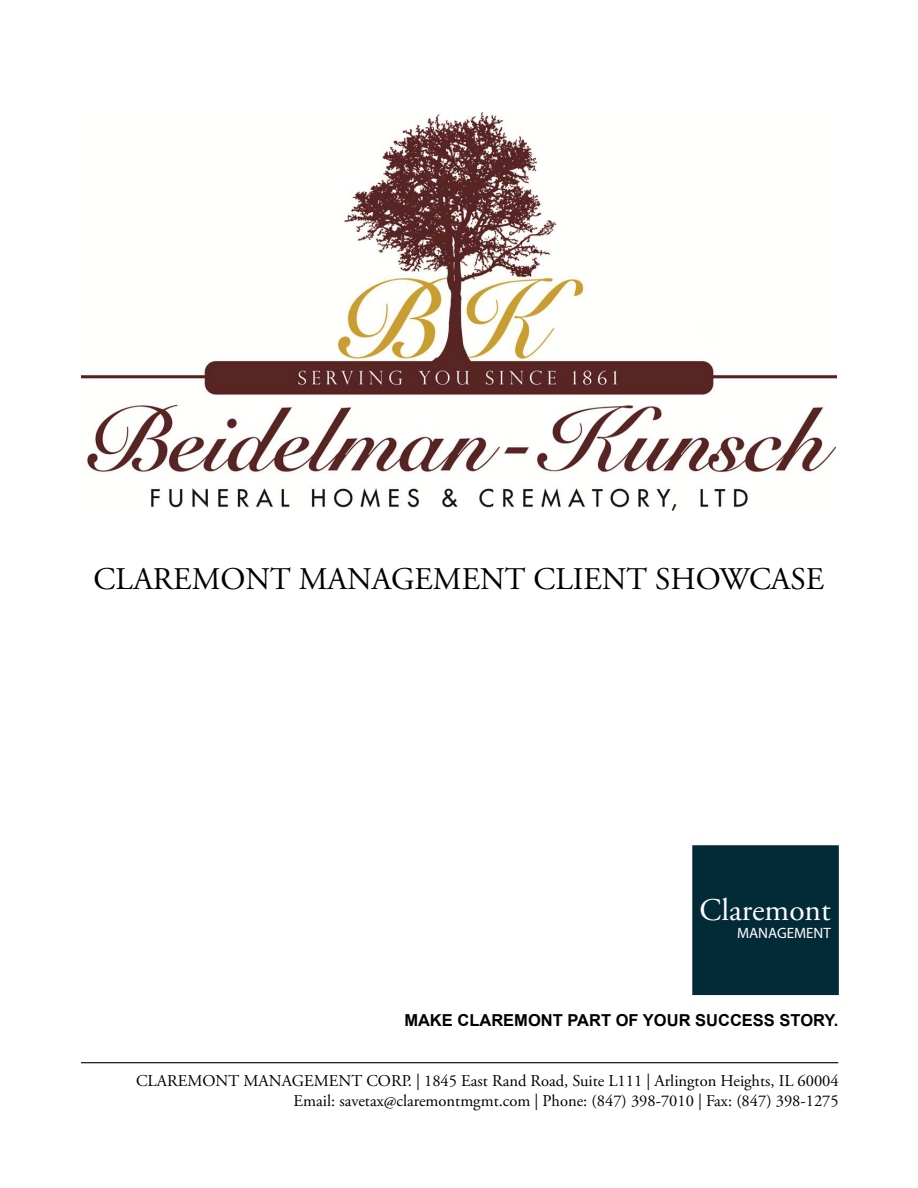
<style>
.page{position:relative;width:918px;height:1188px;background:#fff}
.page>*{position:absolute;margin:0;border:0;box-sizing:border-box;transform-origin:0 0}
.t1{font:31.5px "Adobe Garamond Pro";color:#000}
.t2{font:31.5px "Adobe Garamond Pro";color:#fff}
.t3{font:16.5px "Adobe Garamond Pro";color:#000}
.t4{font:700 16.5px "Arial";color:#000}
.t5{font:15px "Myriad Pro";color:#fff}
</style>
<div class="page">
<div style="left:692px;top:845px;width:147px;height:150px;background:#032a37;border:2px solid #032a37"></div>
<hr style="left:81px;top:1062px;width:757px;height:1px;background:#000">
<img style="left:81px;top:112px;width:756px;height:398px">
<p class="t1" style="left:94px;top:560px;width:732px">CLAREMONT MANAGEMENT CLIENT SHOWCASE</p>
<p class="t2" style="left:700px;top:891px;width:133px">Claremont</p>
<p class="t5" style="left:737px;top:924px;width:95px">MANAGEMENT</p>
<p class="t4" style="left:404px;top:1009px;width:435px">MAKE CLAREMONT PART OF YOUR SUCCESS STORY.</p>
<p class="t3" style="left:136px;top:1071px;width:704px">CLAREMONT MANAGEMENT CORP. | 1845 East Rand Road, Suite L111 | Arlington Heights, IL 60004</p>
<p class="t3" style="left:294px;top:1091px;width:547px">Email: savetax@claremontmgmt.com | Phone: (847) 398-7010 | Fax: (847) 398-1275</p>
</div>
